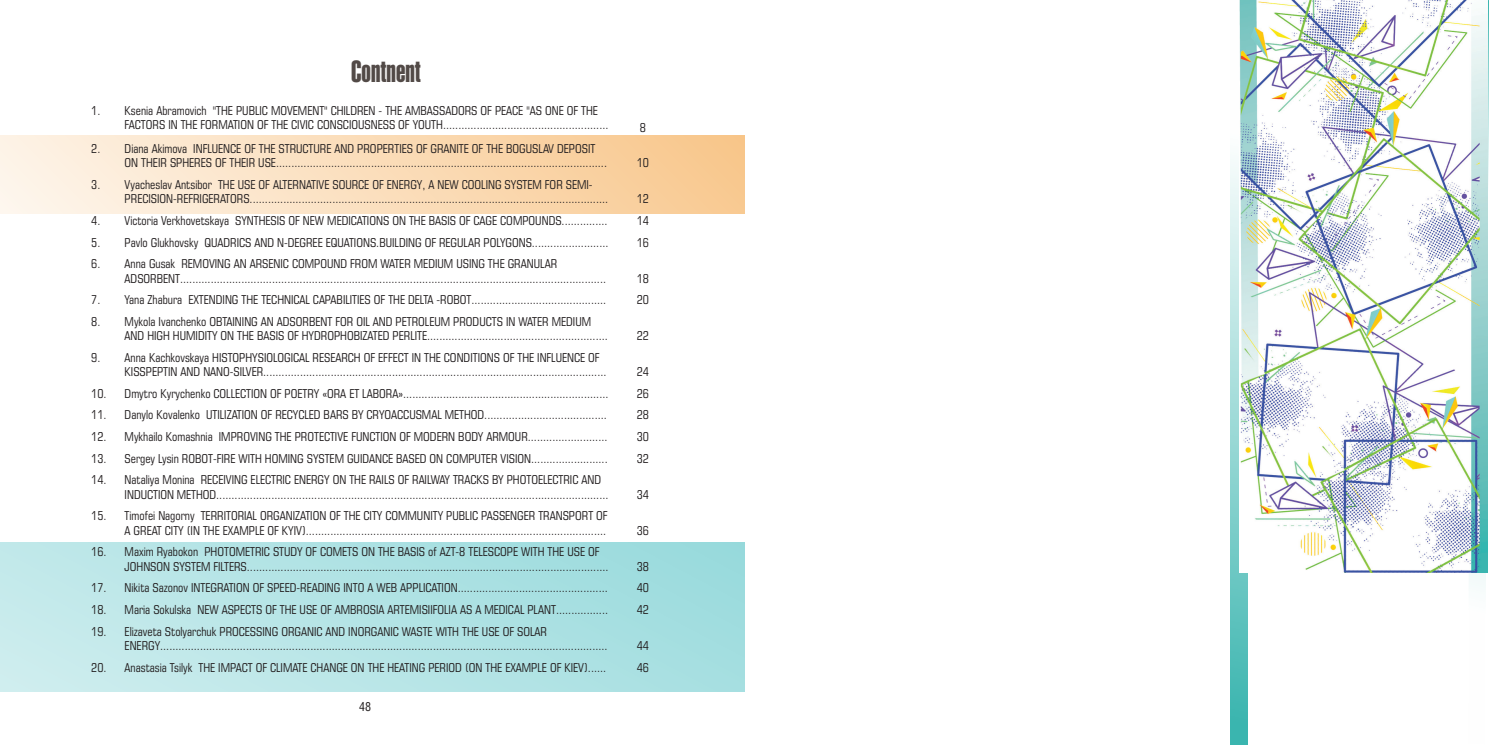
<style>
.page{position:relative;width:1489px;height:745px;background:#fff}
.page>*{position:absolute;margin:0;border:0;box-sizing:border-box;transform-origin:0 0}
.t1{font:30px "Helios Extra Compressed";color:#524a47;scale:.93 1}
.t2{font:12.5px "Helios Cond";color:#231f20}
.t3{font:11.88px/14.2px "Europe Cond";color:#231f20}
</style>
<div class="page">
<div style="left:0;top:541px;width:744px;height:149px;background:linear-gradient(to right,#c8ebec,#9edcde)"></div>
<div style="left:0;top:135px;width:744px;height:79px;background:linear-gradient(to right,#fdf5ea,#f8c78d)"></div>
<div style="left:1230px;top:0;width:17px;height:744px;background:linear-gradient(to bottom,#fff,#3bb5af)"></div>
<svg style="left:1467px;top:14px;width:21px;height:574px"></svg>
<img style="left:1238px;top:0;width:248px;height:572px">
<h1 class="t1" style="left:351px;top:54px;width:77px">Contnent</h1>
<p class="t3" style="left:125px;top:103px;width:485px;text-indent:-33px">1. Ksenia Abramovich "THE PUBLIC MOVEMENT" CHILDREN - THE AMBASSADORS OF PEACE "AS ONE OF THE<br>FACTORS IN THE FORMATION OF THE CIVIC CONSCIOUSNESS OF YOUTH......................................................</p>
<p class="t3" style="left:125px;top:141px;width:484px;text-indent:-33px">2. Diana Akimova INFLUENCE OF THE STRUCTURE AND PROPERTIES OF GRANITE OF THE BOGUSLAV DEPOSIT<br>ON THEIR SPHERES OF THEIR USE............................................................................................................</p>
<p class="t3" style="left:125px;top:177px;width:485px;text-indent:-33px">3. Vyacheslav Antsibor THE USE OF ALTERNATIVE SOURCE OF ENERGY, A NEW COOLING SYSTEM FOR SEMI-<br>PRECISION-REFRIGERATORS.....................................................................................................................</p>
<p class="t3" style="left:640px;top:120px;width:8px">8</p>
<p class="t3" style="left:636px;top:156px;width:14px">10</p>
<p class="t3" style="left:636px;top:192px;width:14px">12</p>
<p class="t3" style="left:91px;top:213px;width:518px">4. Victoria Verkhovetskaya SYNTHESIS OF NEW MEDICATIONS ON THE BASIS OF CAGE COMPOUNDS...............</p>
<p class="t3" style="left:636px;top:213px;width:14px">14</p>
<p class="t3" style="left:91px;top:235px;width:519px">5. Pavlo Glukhovsky QUADRICS AND N-DEGREE EQUATIONS.BUILDING OF REGULAR POLYGONS.........................</p>
<p class="t3" style="left:636px;top:235px;width:14px">16</p>
<p class="t3" style="left:125px;top:256px;width:483px;text-indent:-33px">6. Anna Gusak REMOVING AN ARSENIC COMPOUND FROM WATER MEDIUM USING THE GRANULAR<br>ADSORBENT...........................................................................................................................................</p>
<p class="t3" style="left:636px;top:271px;width:14px">18</p>
<p class="t3" style="left:91px;top:292px;width:516px">7. Yana Zhaburа EXTENDING THE TECHNICAL CAPABILITIES OF THE DELTA -ROBOT............................................</p>
<p class="t3" style="left:636px;top:292px;width:14px">20</p>
<p class="t3" style="left:125px;top:314px;width:485px;text-indent:-33px">8. Mykola Ivanchenko OBTAINING AN ADSORBENT FOR OIL AND PETROLEUM PRODUCTS IN WATER MEDIUM<br>AND HIGH HUMIDITY ON THE BASIS OF HYDROPHOBIZATED PERLITE...........................................................</p>
<p class="t3" style="left:636px;top:328px;width:14px">22</p>
<p class="t3" style="left:125px;top:350px;width:483px;text-indent:-33px">9. Anna Kachkovskaya HISTOPHYSIOLOGICAL RESEARCH OF EFFECT IN THE CONDITIONS OF THE INFLUENCE OF<br>KISSPEPTIN AND NANO-SILVER................................................................................................................</p>
<p class="t3" style="left:636px;top:364px;width:14px">24</p>
<p class="t3" style="left:91px;top:386px;width:519px">10. Dmytro Kyrychenko COLLECTION OF POETRY «ORA ET LABORA»...................................................................</p>
<p class="t3" style="left:636px;top:386px;width:14px">26</p>
<p class="t3" style="left:91px;top:407px;width:517px">11. Danylo Kovalenko UTILIZATION OF RECYCLED BARS BY CRYOACCUSMAL METHOD........................................</p>
<p class="t3" style="left:636px;top:407px;width:14px">28</p>
<p class="t3" style="left:91px;top:429px;width:518px">12. Mykhailo Komashnia IMPROVING THE PROTECTIVE FUNCTION OF MODERN BODY ARMOUR..........................</p>
<p class="t3" style="left:636px;top:429px;width:14px">30</p>
<p class="t3" style="left:91px;top:451px;width:518px">13. Sergey Lysin ROBOT-FIRE WITH HOMING SYSTEM GUIDANCE BASED ON COMPUTER VISION.........................</p>
<p class="t3" style="left:636px;top:451px;width:14px">32</p>
<p class="t3" style="left:125px;top:472px;width:485px;text-indent:-33px">14. Nataliya Monina RECEIVING ELECTRIC ENERGY ON THE RAILS OF RAILWAY TRACKS BY PHOTOELECTRIC AND<br>INDUCTION METHOD................................................................................................................................</p>
<p class="t3" style="left:636px;top:487px;width:14px">34</p>
<p class="t3" style="left:91px;top:508px;width:518px;text-align:right">15. Timofei Nagorny TERRITORIAL ORGANIZATION OF THE CITY COMMUNITY PUBLIC PASSENGER TRANSPORT OF<br>A GREAT CITY (IN THE EXAMPLE OF KYIV)..................................................................................................</p>
<p class="t3" style="left:125px;top:544px;width:485px;text-indent:-33px">16. Maxim Ryabokon PHOTOMETRIC STUDY OF COMETS ON THE BASIS of AZT-8 TELESCOPE WITH THE USE OF<br>JOHNSON SYSTEM FILTERS......................................................................................................................</p>
<p class="t3" style="left:636px;top:522px;width:14px">36</p>
<p class="t3" style="left:636px;top:558px;width:14px">38</p>
<p class="t3" style="left:91px;top:580px;width:518px">17. Nikita Sazonov INTEGRATION OF SPEED-READING INTO A WEB APPLICATION.................................................</p>
<p class="t3" style="left:636px;top:580px;width:14px">40</p>
<p class="t3" style="left:91px;top:602px;width:518px">18. Maria Sokulska NEW ASPECTS OF THE USE OF AMBROSIA ARTEMISIIFOLIA AS A MEDICAL PLANT.................</p>
<p class="t3" style="left:636px;top:602px;width:14px">42</p>
<p class="t3" style="left:125px;top:623px;width:484px;text-indent:-33px">19. Elizaveta Stolyarchuk PROCESSING ORGANIC AND INORGANIC WASTE WITH THE USE OF SOLAR<br>ENERGY..................................................................................................................................................</p>
<p class="t3" style="left:636px;top:637px;width:14px">44</p>
<p class="t3" style="left:91px;top:659px;width:516px">20. Anastasia Tsilyk THE IMPACT OF CLIMATE CHANGE ON THE HEATING PERIOD (ON THE EXAMPLE OF KIEV)......</p>
<p class="t3" style="left:636px;top:659px;width:14px">46</p>
<p class="t2" style="left:359px;top:699px;width:14px">48</p>
</div>
